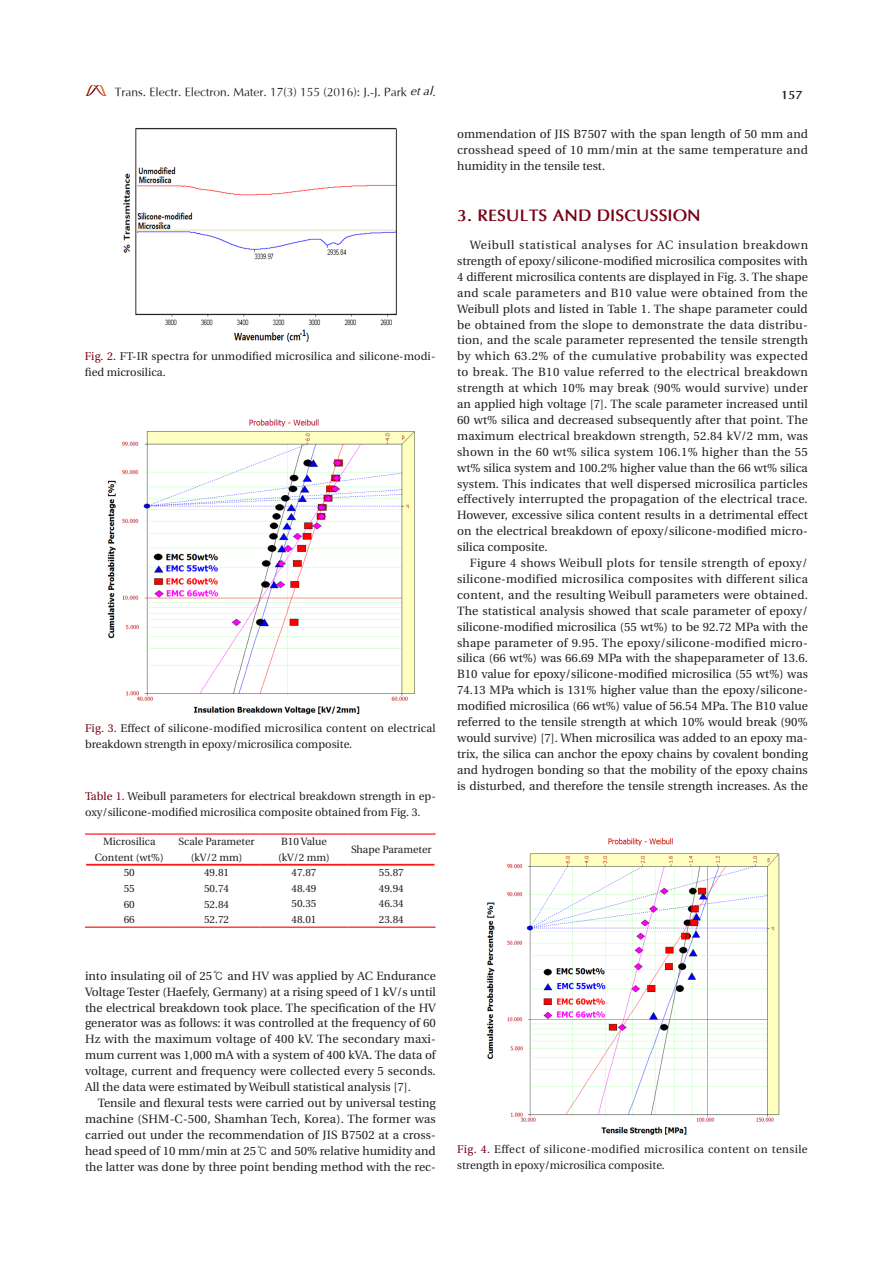
<style>
.page{position:relative;width:893px;height:1263px;background:#fff}
.page>*{position:absolute;margin:0;border:0;box-sizing:border-box;transform-origin:0 0}
.t1{font:700 16.5px "Optima";color:#790015}
.t2{font:12px/15.9px "Utopia";color:#231f20;text-align:justify}
.t3{font:12px "Optima";color:#231f20}
.t4{font:700 12px "Optima";color:#231f20}
.t5{font:11.25px/15.9px "Utopia";color:#231f20}
.t6{font:11.25px/15.9px "Utopia";letter-spacing:.035em;color:#231f20}
.t7{font:10.5px/15.9px "Utopia";color:#231f20;text-align:justify}
.s1{font-style:italic}
.s2{color:#790015}
.s3{font-family:"Gulim"}
</style>
<div class="page">
<img style="left:85px;top:86px;width:21px;height:10px">
<hr style="left:85px;top:926px;width:88px;height:2px;background:#f00">
<hr style="left:173px;top:926px;width:87px;height:2px;background:#f00">
<hr style="left:260px;top:926px;width:88px;height:2px;background:#f00">
<hr style="left:348px;top:926px;width:88px;height:2px;background:#f00">
<hr style="left:85px;top:833px;width:88px;height:2px;background:#f00">
<hr style="left:173px;top:833px;width:87px;height:2px;background:#f00">
<hr style="left:260px;top:833px;width:88px;height:2px;background:#f00">
<hr style="left:348px;top:833px;width:88px;height:2px;background:#f00">
<hr style="left:86px;top:864px;width:87px;height:1px;background:#f00">
<hr style="left:86px;top:865px;width:87px;height:1px;background:#f00">
<hr style="left:173px;top:864px;width:87px;height:1px;background:#f00">
<hr style="left:173px;top:865px;width:87px;height:1px;background:#f00">
<hr style="left:260px;top:864px;width:88px;height:1px;background:#f00">
<hr style="left:260px;top:865px;width:88px;height:1px;background:#f00">
<hr style="left:348px;top:864px;width:86px;height:1px;background:#f00">
<hr style="left:348px;top:865px;width:86px;height:1px;background:#f00">
<img style="left:123px;top:128px;width:274px;height:214px">
<img style="left:108px;top:419px;width:307px;height:295px">
<img style="left:487px;top:838px;width:292px;height:297px">
<p class="t3" style="left:115px;top:84px;width:322px">Trans. Electr. Electron. Mater. 17(3) 155 (2016): J.-J. Park <span class="s1">et al</span>.</p>
<p class="t4" style="left:781px;top:88px;width:23px">157</p>
<p class="t5" style="left:85px;top:349px;width:352px"><span class="s2">Fig. 2.</span> FT-IR spectra for unmodified microsilica and silicone-modi&shy;fied microsilica.</p>
<p class="t5" style="left:85px;top:721px;width:352px"><span class="s2">Fig. 3.</span> Effect of silicone-modified microsilica content on electrical breakdown strength in epoxy/microsilica composite.</p>
<p class="t5" style="left:85px;top:789px;width:352px"><span class="s2">Table 1.</span> Weibull parameters for electrical breakdown strength in ep&shy;oxy/silicone-modified microsilica composite obtained from Fig. 3.</p>
<p class="t7" style="left:95px;top:834px;width:70px;text-align:center">Microsilica<br>Content (wt%)</p>
<p class="t7" style="left:179px;top:834px;width:78px;text-align:center">Scale Parameter (kV/2 mm)</p>
<p class="t7" style="left:278px;top:834px;width:53px">B10 Value (kV/2 mm)</p>
<p class="t7" style="left:351px;top:842px;width:82px">Shape Parameter</p>
<p class="t7" style="left:124px;top:864px;width:13px">50<br>55<br>60<br>66</p>
<p class="t7" style="left:204px;top:864px;width:27px">49.81<br>50.74<br>52.84<br>52.72</p>
<p class="t7" style="left:291px;top:864px;width:27px">47.87<br>48.49<br>50.35<br>48.01</p>
<p class="t7" style="left:379px;top:864px;width:27px">55.87<br>49.94<br>46.34<br>23.84</p>
<p class="t2" style="left:85px;top:968px;width:352px">into insulating oil of 25<span class="s3">℃</span> and HV was applied by AC Endurance Voltage Tester (Haefely, Germany) at a rising speed of 1 kV/s until the electrical breakdown took place. The specification of the HV generator was as follows: it was controlled at the frequency of 60<br>Hz with the maximum voltage of 400 kV. The secondary maxi&shy;mum current was 1,000 mA with a system of 400 kVA. The data of voltage, current and frequency were collected every 5 seconds.<br>All the data were estimated by Weibull statistical analysis [7].</p>
<p class="t2" style="left:85px;top:1095px;width:352px;text-indent:13px">Tensile and flexural tests were carried out by universal testing machine (SHM-C-500, Shamhan Tech, Korea). The former was carried out under the recommendation of JIS B7502 at a cross&shy;head speed of 10 mm/min at 25<span class="s3">℃</span> and 50% relative humidity and the latter was done by three point bending method with the rec-</p>
<p class="t2" style="left:457px;top:126px;width:352px">ommendation of JIS B7507 with the span length of 50 mm and crosshead speed of 10 mm/min at the same temperature and humidity in the tensile test.</p>
<h1 class="t1" style="left:457px;top:205px;width:245px">3. RESULTS AND DISCUSSION</h1>
<p class="t2" style="left:457px;top:237px;width:353px;text-indent:13px">Weibull statistical analyses for AC insulation breakdown strength of epoxy/silicone-modified microsilica composites with 4 different microsilica contents are displayed in Fig. 3. The shape and scale parameters and B10 value were obtained from the Weibull plots and listed in Table 1. The shape parameter could be obtained from the slope to demonstrate the data distribu&shy;tion, and the scale parameter represented the tensile strength by which 63.2% of the cumulative probability was expected to break. The B10 value referred to the electrical breakdown strength at which 10% may break (90% would survive) under an applied high voltage [7]. The scale parameter increased until 60 wt% silica and decreased subsequently after that point. The maximum electrical breakdown strength, 52.84 kV/2 mm, was shown in the 60 wt% silica system 106.1% higher than the 55 wt% silica system and 100.2% higher value than the 66 wt% silica system. This indicates that well dispersed microsilica particles effectively interrupted the propagation of the electrical trace.<br>However, excessive silica content results in a detrimental effect on the electrical breakdown of epoxy/silicone-modified micro&shy;silica composite.</p>
<p class="t2" style="left:457px;top:555px;width:352px;text-indent:13px">Figure 4 shows Weibull plots for tensile strength of epoxy/ silicone-modified microsilica composites with different silica content, and the resulting Weibull parameters were obtained.<br>The statistical analysis showed that scale parameter of epoxy/ silicone-modified microsilica (55 wt%) to be 92.72 MPa with the shape parameter of 9.95. The epoxy/silicone-modified micro&shy;silica (66 wt%) was 66.69 MPa with the shapeparameter of 13.6.<br>B10 value for epoxy/silicone-modified microsilica (55 wt%) was 74.13 MPa which is 131% higher value than the epoxy/silicone&shy;modified microsilica (66 wt%) value of 56.54 MPa. The B10 value referred to the tensile strength at which 10% would break (90% would survive) [7]. When microsilica was added to an epoxy ma&shy;trix, the silica can anchor the epoxy chains by covalent bonding and hydrogen bonding so that the mobility of the epoxy chains is disturbed, and therefore the tensile strength increases. As the</p>
<p class="t6" style="left:457px;top:1141px;width:352px"><span class="s2">Fig. 4.</span> Effect of silicone-modified microsilica content on tensile strength in epoxy/microsilica composite.</p>
</div>
